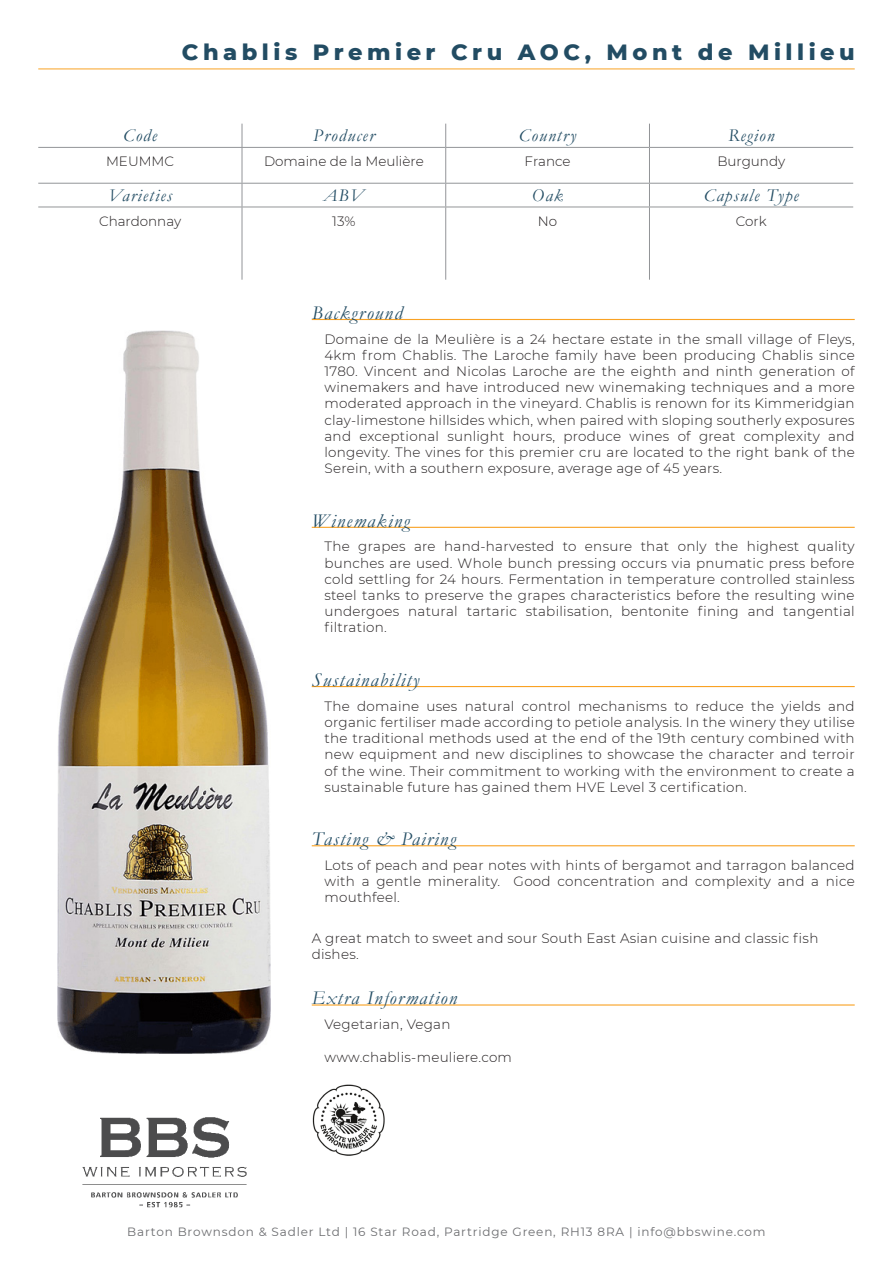
<style>
.page{position:relative;width:893px;height:1263px;background:#fff}
.page>*{position:absolute;margin:0;border:0;box-sizing:border-box;transform-origin:0 0}
.Paragraph_Style_1{font:800 22.5px "Montserrat";letter-spacing:.2em;color:#224c63}
.Main_text_header{font:italic 19.5px "Garamond";letter-spacing:.07em;color:#224c63}
.Shortlist_Header{font:italic 18px "Garamond";letter-spacing:.07em;color:#224c63}
.Main_text{font:300 13.5px/16.2px "Montserrat";letter-spacing:.02em;color:#231f20;text-align:justify}
.Shortlist_text{font:300 13.5px "Montserrat";color:#231f20}
.t1{font:12px "Montserrat";letter-spacing:.07em;color:#6c6d70}
</style>
<div class="page">
<img style="left:82px;top:1117px;width:165px;height:91px">
<hr style="left:312px;top:319px;width:543px;height:1px;background:#f9a224">
<hr style="left:312px;top:527px;width:543px;height:1px;background:#f9a224">
<hr style="left:312px;top:686px;width:543px;height:1px;background:#f9a224">
<hr style="left:312px;top:845px;width:543px;height:1px;background:#f9a224">
<hr style="left:312px;top:1004px;width:543px;height:1px;background:#f9a224">
<img style="left:58px;top:330px;width:213px;height:723px">
<svg style="left:242px;top:124px;width:1px;height:23px"></svg>
<svg style="left:445px;top:124px;width:1px;height:23px"></svg>
<svg style="left:649px;top:124px;width:1px;height:23px"></svg>
<hr style="left:38px;top:147px;width:204px;height:1px;background:#939598">
<hr style="left:242px;top:147px;width:204px;height:1px;background:#939598">
<hr style="left:242px;top:148px;width:1px;height:35px;background:#939598">
<hr style="left:446px;top:147px;width:203px;height:1px;background:#939598">
<hr style="left:445px;top:148px;width:1px;height:35px;background:#939598">
<hr style="left:649px;top:147px;width:204px;height:1px;background:#939598">
<hr style="left:649px;top:148px;width:1px;height:35px;background:#939598">
<hr style="left:38px;top:183px;width:204px;height:1px;background:#939598">
<hr style="left:242px;top:183px;width:204px;height:1px;background:#939598">
<svg style="left:242px;top:184px;width:1px;height:23px"></svg>
<hr style="left:446px;top:183px;width:203px;height:1px;background:#939598">
<svg style="left:445px;top:184px;width:1px;height:23px"></svg>
<hr style="left:649px;top:183px;width:204px;height:1px;background:#939598">
<svg style="left:649px;top:184px;width:1px;height:23px"></svg>
<hr style="left:38px;top:207px;width:204px;height:1px;background:#939598">
<hr style="left:242px;top:207px;width:204px;height:1px;background:#939598">
<hr style="left:242px;top:207px;width:1px;height:73px;background:#939598">
<hr style="left:446px;top:207px;width:203px;height:1px;background:#939598">
<hr style="left:445px;top:207px;width:1px;height:73px;background:#939598">
<hr style="left:649px;top:207px;width:204px;height:1px;background:#939598">
<hr style="left:649px;top:207px;width:1px;height:73px;background:#939598">
<hr style="left:38px;top:69px;width:817px;height:1px;background:#f9a224">
<img style="left:312px;top:1084px;width:73px;height:72px">
<p class="Paragraph_Style_1" style="left:182px;top:36px;width:674px">Chablis Premier Cru AOC, Mont de Millieu</p>
<p class="Shortlist_Header" style="left:123px;top:124px;width:35px">Code</p>
<p class="Shortlist_Header" style="left:313px;top:124px;width:63px">Producer</p>
<p class="Shortlist_Header" style="left:519px;top:124px;width:59px">Country</p>
<p class="Shortlist_Header" style="left:728px;top:124px;width:48px">Region</p>
<p class="Shortlist_text" style="left:106px;top:152px;width:70px">MEUMMC</p>
<p class="Shortlist_text" style="left:264px;top:152px;width:161px">Domaine de la Meulière</p>
<p class="Shortlist_text" style="left:525px;top:152px;width:47px">France</p>
<p class="Shortlist_text" style="left:717px;top:152px;width:69px">Burgundy</p>
<p class="Shortlist_Header" style="left:108px;top:183px;width:66px">Varieties</p>
<p class="Shortlist_Header" style="left:323px;top:183px;width:42px">ABV</p>
<p class="Shortlist_Header" style="left:532px;top:183px;width:33px">Oak</p>
<p class="Shortlist_Header" style="left:704px;top:183px;width:96px">Capsule Type</p>
<p class="Shortlist_text" style="left:99px;top:212px;width:84px">Chardonnay</p>
<p class="Shortlist_text" style="left:332px;top:212px;width:25px">13%</p>
<p class="Shortlist_text" style="left:538px;top:212px;width:21px">No</p>
<p class="Shortlist_text" style="left:736px;top:212px;width:32px">Cork</p>
<p class="Main_text_header" style="left:312px;top:300px;width:92px">Background</p>
<p class="Main_text" style="left:324px;top:330px;width:532px">Domaine de la Meulière is a 24 hectare estate in the small village of Fleys, 4km from Chablis. The Laroche family have been producing Chablis since 1780. Vincent and Nicolas Laroche are the eighth and ninth generation of winemakers and have introduced new winemaking techniques and a more moderated approach in the vineyard. Chablis is renown for its Kimmeridgian clay-limestone hillsides which, when paired with sloping southerly exposures and exceptional sunlight hours, produce wines of great complexity and longevity. The vines for this premier cru are located to the right bank of the Serein, with a southern exposure, average age of 45 years.</p>
<p class="Main_text_header" style="left:312px;top:507px;width:100px">Winemaking</p>
<p class="Main_text" style="left:324px;top:538px;width:532px">The grapes are hand-harvested to ensure that only the highest quality bunches are used. Whole bunch pressing occurs via pnumatic press before cold settling for 24 hours. Fermentation in temperature controlled stainless steel tanks to preserve the grapes characteristics before the resulting wine undergoes natural tartaric stabilisation, bentonite fining and tangential filtration.</p>
<p class="Main_text_header" style="left:312px;top:667px;width:109px">Sustainability</p>
<p class="Main_text" style="left:324px;top:697px;width:532px">The domaine uses natural control mechanisms to reduce the yields and organic fertiliser made according to petiole analysis. In the winery they utilise the traditional methods used at the end of the 19th century combined with new equipment and new disciplines to showcase the character and terroir of the wine. Their commitment to working with the environment to create a sustainable future has gained them HVE Level 3 certification.</p>
<p class="Main_text_header" style="left:312px;top:826px;width:146px">Tasting &amp; Pairing</p>
<p class="Main_text" style="left:324px;top:857px;width:532px">Lots of peach and pear notes with hints of bergamot and tarragon balanced with a gentle minerality. Good concentration and complexity and a nice mouthfeel.</p>
<p class="Main_text" style="left:312px;top:930px;width:508px">A great match to sweet and sour South East Asian cuisine and classic fish dishes.</p>
<p class="Main_text_header" style="left:312px;top:985px;width:147px">Extra Information</p>
<p class="Main_text" style="left:324px;top:1016px;width:128px">Vegetarian, Vegan</p>
<p class="Main_text" style="left:324px;top:1049px;width:189px">www.chablis-meuliere.com</p>
<p class="t1" style="left:127px;top:1224px;width:640px">Barton Brownsdon &amp; Sadler Ltd | 16 Star Road, Partridge Green, RH13 8RA | info@bbswine.com</p>
</div>
